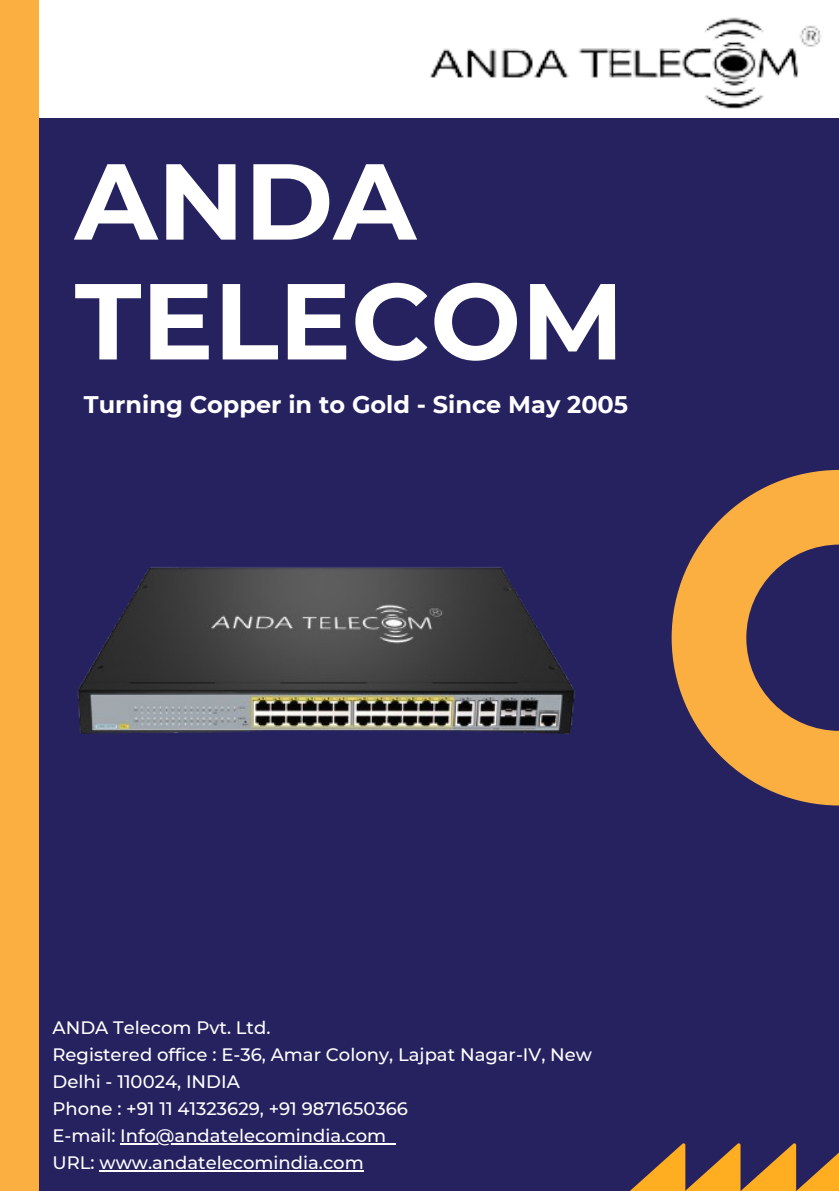
<style>
.page{position:relative;width:839px;height:1191px;background:#fff}
.page>*{position:absolute;margin:0;border:0;box-sizing:border-box;transform-origin:0 0}
.t1{font:700 107.8px/119.8px "Montserrat";color:#fff}
.t2{font:700 24px "Montserrat";color:#fff}
.t3{font:500 18px/27px "Montserrat";color:#fff}
</style>
<div class="page">
<div style="left:0;top:118px;width:838px;height:1073px;background:#262260"></div>
<div style="left:0;top:0;width:39px;height:1191px;background:#faaf40"></div>
<svg style="left:671px;top:470px;width:167px;height:336px;fill:#faaf40"></svg>
<svg style="left:630px;top:1143px;width:208px;height:48px"></svg>
<img style="left:430px;top:17px;width:392px;height:92px">
<img style="left:77px;top:567px;width:498px;height:167px">
<hr style="left:120px;top:1144px;width:266px;height:1px;background:#fff">
<hr style="left:99px;top:1171px;width:265px;height:1px;background:#fff">
<h2 class="t1" style="left:75px;top:141px;width:551px">ANDA<br>TELECOM</h2>
<p class="t2" style="left:84px;top:390px;width:545px">Turning Copper in to Gold - Since May 2005</p>
<p class="t3" style="left:53px;top:1014px;width:219px">ANDA Telecom Pvt. Ltd.</p>
<p class="t3" style="left:53px;top:1041px;width:541px">Registered office : E-36, Amar Colony, Lajpat Nagar-IV, New<br>Delhi - 110024, INDIA</p>
<p class="t3" style="left:53px;top:1095px;width:357px">Phone : +91 11 41323629, +91 9871650366</p>
<p class="t3" style="left:53px;top:1122px;width:335px">E-mail: Info@andatelecomindia.com</p>
<p class="t3" style="left:53px;top:1149px;width:313px">URL: www.andatelecomindia.com</p>
</div>
